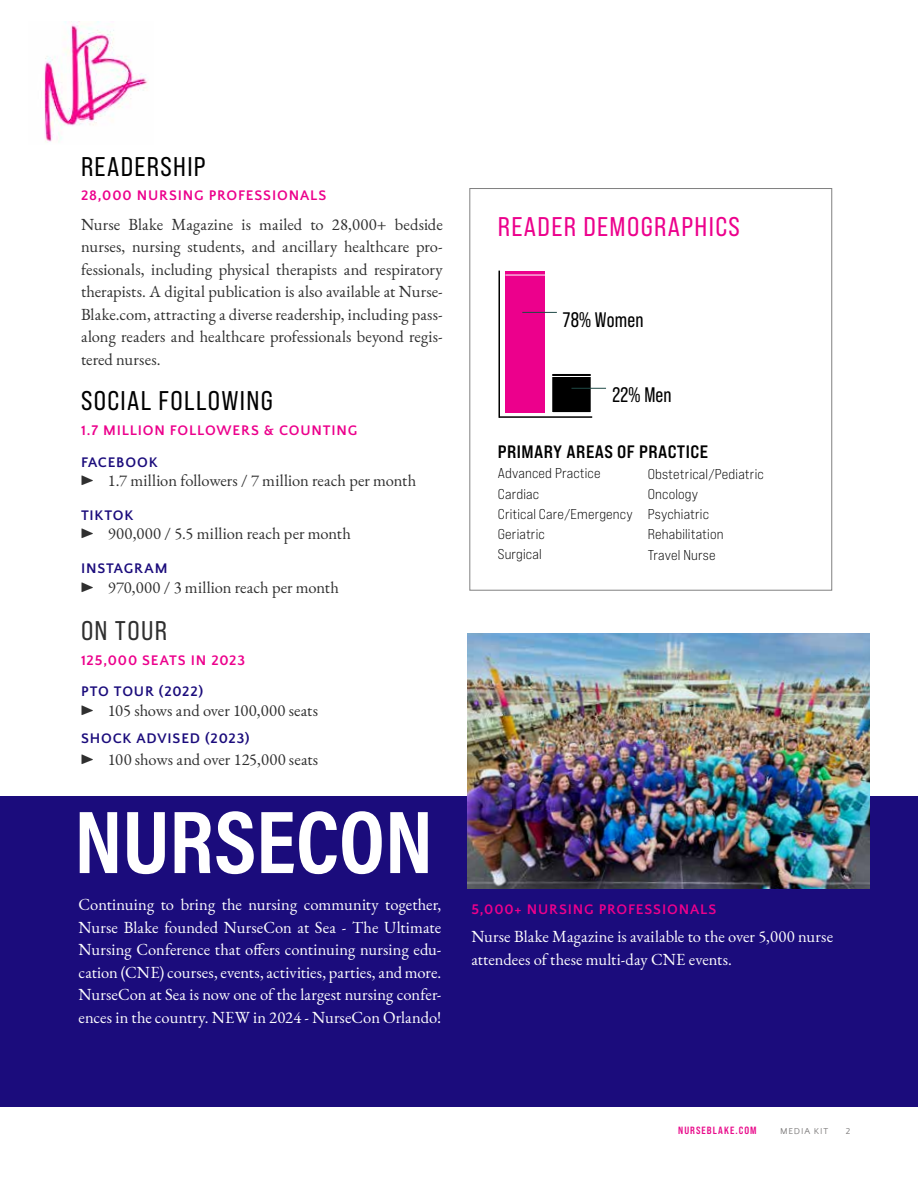
<style>
.page{position:relative;width:918px;height:1188px;background:#fff}
.page>*{position:absolute;margin:0;border:0;box-sizing:border-box;transform-origin:0 0}
.t1{font:700 90px "Acumin Pro Cond";color:#fff}
.t2{font:27px "Bebas Neue Pro Sm E Rg";letter-spacing:.05em;color:#000}
.t3{font:27px "Bebas Neue Pro Sm E Rg";letter-spacing:.05em;color:#ec008c}
.t4{font:27px "Bebas Neue Pro Sm E Rg";letter-spacing:.045em;color:#2f2f2f}
.t5{font:21px "Bebas Neue Pro";letter-spacing:.01em;color:#000}
.t6{font:18px "Bebas Neue Pro Exp Bd";letter-spacing:.025em;color:#000}
.t7{font:16.5px/22.5px "EB Garamond";color:#2f2f2f;text-align:justify}
.t8{font:16.5px/22.5px "EB Garamond";letter-spacing:.005em;color:#fff}
.t9{font:700 14.55px "Quattrocento Sans";letter-spacing:.055em;color:#ec008c}
.t10{font:700 14.55px "Quattrocento Sans";letter-spacing:.055em;color:#1b0c7c}
.t11{font:14.25px/20.2px "Bebas Neue Pro Exp Bk";letter-spacing:.01em;color:#000}
.t12{font:10.5px "Bebas Neue Pro Sm E Bd";letter-spacing:.1em;color:#e90c8b}
.t13{font:8.85px "Quattrocento Sans";letter-spacing:.1em;color:#807e7e}
</style>
<div class="page">
<img style="left:44px;top:22px;width:104px;height:121px">
<div style="left:0;top:796px;width:918px;height:311px;background:#1b0c7c"></div>
<div style="left:505px;top:271px;width:40px;height:142px;background:#ec008c"></div>
<hr style="left:522px;top:312px;width:35px;height:1px;background:#1f4946">
<div style="left:552px;top:373px;width:39px;height:40px;background:#000"></div>
<div style="left:551px;top:372px;width:41px;height:42px;border:2px solid #fff"></div>
<hr style="left:505px;top:275px;width:40px;height:1px;background:#fff">
<hr style="left:552px;top:376px;width:39px;height:1px;background:#fff">
<hr style="left:499px;top:416px;width:93px;height:2px;background:#000">
<hr style="left:498px;top:271px;width:2px;height:147px;background:#000">
<hr style="left:571px;top:388px;width:35px;height:1px;background:#1f4946">
<img style="left:468px;top:633px;width:402px;height:256px">
<h2 class="t2" style="left:81px;top:150px;width:126px">READERSHIP</h2>
<p class="t9" style="left:81px;top:188px;width:247px">28,000 NURSING PROFESSIONALS</p>
<p class="t7" style="left:81px;top:213px;width:363px">Nurse Blake Magazine is mailed to 28,000+ bedside nurses, nursing students, and ancillary healthcare pro&shy;fessionals, including physical therapists and respiratory therapists. A digital publication is also available at Nurse-Blake.com, attracting a diverse readership, including pass&shy;along readers and healthcare professionals beyond regis&shy;tered nurses.</p>
<h2 class="t2" style="left:81px;top:385px;width:193px">SOCIAL FOLLOWING</h2>
<p class="t9" style="left:81px;top:423px;width:278px">1.7 MILLION FOLLOWERS &amp; COUNTING</p>
<p class="t10" style="left:81px;top:454px;width:78px">FACEBOOK</p>
<p class="t7" style="left:81px;top:469px;width:337px">▶ 1.7 million followers / 7 million reach per month</p>
<p class="t10" style="left:81px;top:508px;width:54px">TIKTOK</p>
<p class="t7" style="left:81px;top:523px;width:271px">▶ 900,000 / 5.5 million reach per month</p>
<p class="t10" style="left:81px;top:561px;width:88px">INSTAGRAM</p>
<p class="t7" style="left:81px;top:576px;width:259px">▶ 970,000 / 3 million reach per month</p>
<h2 class="t4" style="left:81px;top:615px;width:88px">ON TOUR</h2>
<p class="t9" style="left:81px;top:652px;width:166px">125,000 SEATS IN 2023</p>
<p class="t10" style="left:81px;top:684px;width:124px">PTO TOUR (2022)</p>
<p class="t7" style="left:81px;top:699px;width:239px">▶ 105 shows and over 100,000 seats</p>
<p class="t10" style="left:81px;top:730px;width:170px">SHOCK ADVISED (2023)</p>
<p class="t7" style="left:81px;top:748px;width:239px">▶ 100 shows and over 125,000 seats</p>
<h1 class="t1" style="left:74px;top:783px;width:360px">NURSECON</h1>
<h2 class="t3" style="left:498px;top:211px;width:244px">READER DEMOGRAPHICS</h2>
<p class="t5" style="left:563px;top:308px;width:82px">78% Women</p>
<p class="t5" style="left:613px;top:383px;width:61px">22% Men</p>
<p class="t6" style="left:498px;top:441px;width:212px">PRIMARY AREAS OF PRACTICE</p>
<p class="t11" style="left:498px;top:463px;width:136px">Advanced Practice<br>Cardiac<br>Critical Care/Emergency<br>Geriatric<br>Surgical</p>
<p class="t11" style="left:648px;top:463px;width:117px">Obstetrical/Pediatric<br>Oncology<br>Psychiatric<br>Rehabilitation<br>Travel Nurse</p>
<p class="t8" style="left:79px;top:893px;width:364px;text-align:justify">Continuing to bring the nursing community together, Nurse Blake founded NurseCon at Sea - The Ultimate Nursing Conference that offers continuing nursing edu&shy;cation (CNE) courses, events, activities, parties, and more.<br>NurseCon at Sea is now one of the largest nursing confer&shy;ences in the country. NEW in 2024 - NurseCon Orlando!</p>
<p class="t9" style="left:471px;top:902px;width:247px">5,000+ NURSING PROFESSIONALS</p>
<p class="t8" style="left:471px;top:925px;width:363px">Nurse Blake Magazine is available to the over 5,000 nurse attendees of these multi-day CNE events.</p>
<p class="t12" style="left:678px;top:1124px;width:80px">NURSEBLAKE.COM</p>
<p class="t13" style="left:780px;top:1126px;width:50px">MEDIA KIT</p>
<p class="t13" style="left:846px;top:1126px;width:6px">2</p>
</div>
